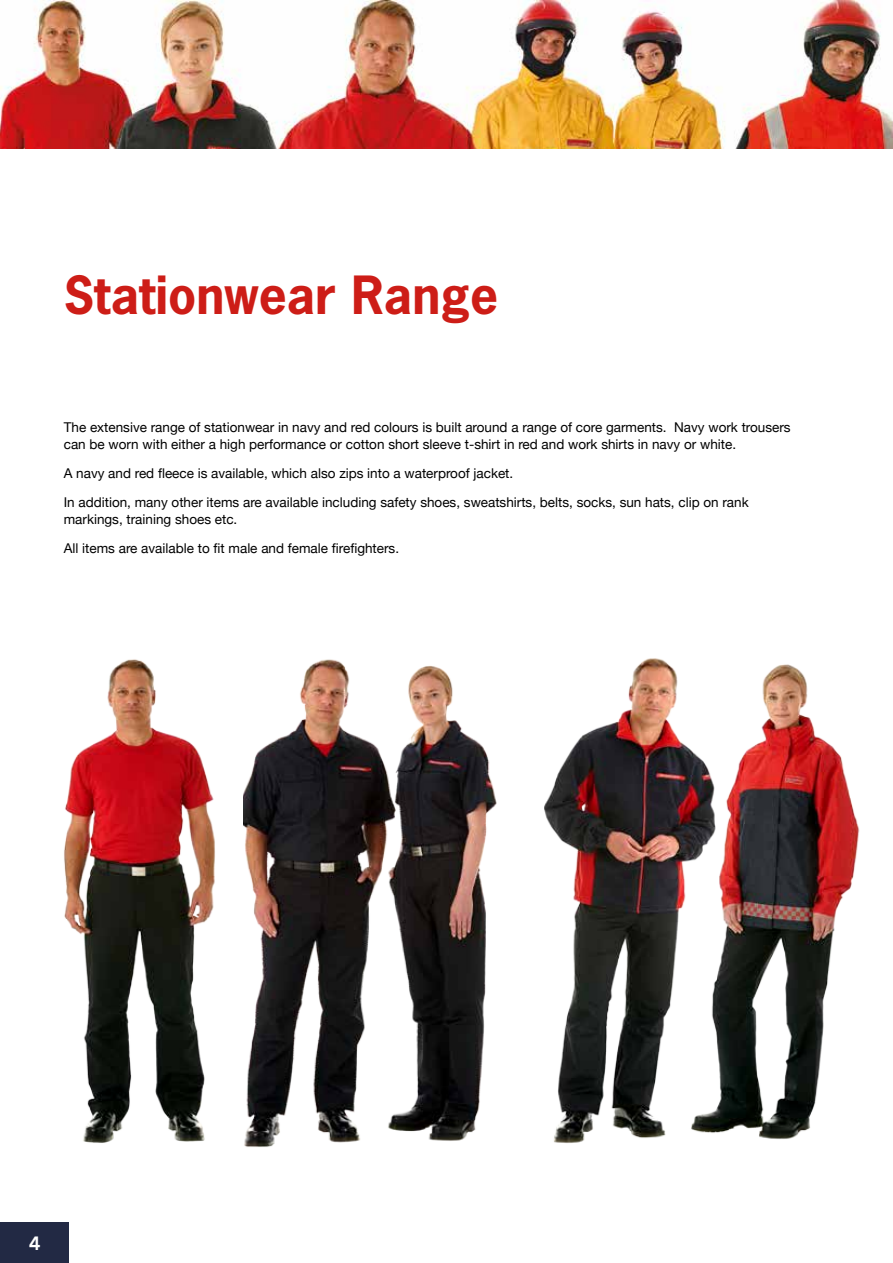
<style>
.page{position:relative;width:893px;height:1263px;background:#fff}
.page>*{position:absolute;margin:0;border:0;box-sizing:border-box;transform-origin:0 0}
.t1{font:700 49.5px "News Gothic";color:#cd1d17}
.t2{font:700 18px "News Gothic";color:#fff}
.t3{font:13.5px/29.2px "Helvetica Neue";color:#000}
</style>
<div class="page">
<div style="left:0;top:1222px;width:68px;height:41px;background:#222944"></div>
<img style="left:64px;top:659px;width:151px;height:484px">
<img style="left:243px;top:659px;width:254px;height:488px">
<img style="left:544px;top:658px;width:135px;height:485px">
<img style="left:679px;top:664px;width:181px;height:475px">
<img style="left:0;top:0;width:893px;height:148px">
<h1 class="t1" style="left:64px;top:262px;width:436px">Stationwear Range</h1>
<p class="t3" style="left:64px;top:418px;width:728px;line-height:16.5px">The extensive range of stationwear in navy and red colours is built around a range of core garments. Navy work trousers can be worn with either a high performance or cotton short sleeve t-shirt in red and work shirts in navy or white.</p>
<p class="t3" style="left:64px;top:458px;width:686px">A navy and red fleece is available, which also zips into a waterproof jacket.<br>In addition, many other items are available including safety shoes, sweatshirts, belts, socks, sun hats, clip on rank</p>
<p class="t3" style="left:64px;top:503px;width:337px">markings, training shoes etc.<br>All items are available to fit male and female firefighters.</p>
<h2 class="t2" style="left:29px;top:1232px;width:13px">4</h2>
</div>
